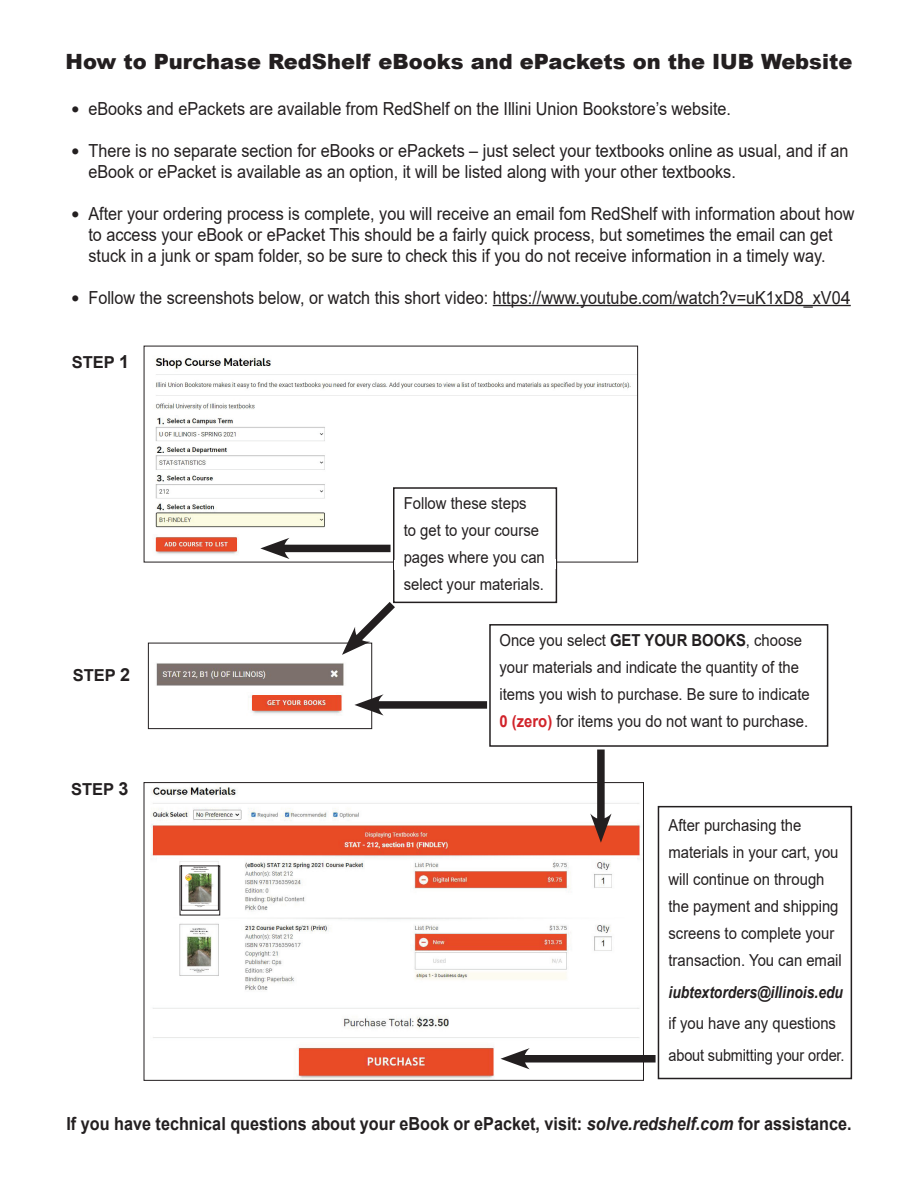
<style>
.page{position:relative;width:918px;height:1188px;background:#fff}
.page>*{position:absolute;margin:0;border:0;box-sizing:border-box;transform-origin:0 0}
.t1{font:24px/42px "Arial";color:#231f20}
.t2{font:900 21px "Arial";color:#231f20}
.t3{font:18px/21px "Arial";color:#231f20;scale:.9 1}
.t4{font:700 18px "Arial";color:#231f20;scale:.9 1}
.t5{font:16.5px/27px "Arial";color:#231f20;scale:.9 1}
.t6{font:italic 700 16.5px "Arial";color:#231f20;scale:.84 1}
.t7{font:700 16.5px "Arial";color:#231f20}
.t8{font:700 1.8px/2.4px "Calibri";color:#231f20;text-align:center}
.s1{font-size:18px}
.s2{font-weight:700}
.s3{font-weight:700;color:#d1232a}
.s4{font-style:italic}
</style>
<div class="page">
<hr style="left:493px;top:305px;width:358px;height:1px;background:#231f20">
<img style="left:151px;top:786px;width:490px;height:293px">
<div style="left:144px;top:782px;width:500px;height:299px;border:1px solid #231f20"></div>
<div style="left:517px;top:1055px;width:139px;height:8px;background:#231f20"></div>
<svg style="left:501px;top:1048px;width:29px;height:21px"></svg>
<svg style="left:182px;top:868px;width:36px;height:42px"></svg>
<div style="left:180px;top:866px;width:40px;height:49px;border:1px solid #231f20"></div>
<img style="left:156px;top:663px;width:188px;height:52px">
<div style="left:148px;top:643px;width:224px;height:86px;border:1px solid #231f20"></div>
<img style="left:155px;top:358px;width:481px;height:202px">
<div style="left:371px;top:701px;width:116px;height:8px;background:#231f20"></div>
<svg style="left:354px;top:694px;width:30px;height:22px"></svg>
<div style="left:277px;top:545px;width:114px;height:7px;background:#231f20"></div>
<svg style="left:260px;top:538px;width:30px;height:21px"></svg>
<div style="left:393px;top:487px;width:164px;height:116px;border:2px solid #231f20"></div>
<div style="left:404px;top:497px;width:144px;height:101px;background:#fff"></div>
<div style="left:489px;top:624px;width:339px;height:123px;border:2px solid #231f20"></div>
<div style="left:658px;top:806px;width:194px;height:273px;border:2px solid #231f20"></div>
<div style="left:395px;top:560px;width:9px;height:10px;background:#fff"></div>
<div style="left:547px;top:559px;width:9px;height:10px;background:#fff"></div>
<div style="left:597px;top:750px;width:8px;height:76px;background:#231f20"></div>
<svg style="left:590px;top:813px;width:22px;height:30px"></svg>
<svg style="left:342px;top:594px;width:61px;height:61px"></svg>
<p class="t2" style="left:66px;top:46px;width:788px">How to Purchase RedShelf eBooks and ePackets on the IUB Website</p>
<p class="t3" style="left:88px;top:98px;width:716px">eBooks and ePackets are available from RedShelf on the Illini Union Bookstore’s website.</p>
<p class="t3" style="left:88px;top:140px;width:846px">There is no separate section for eBooks or ePackets – just select your textbooks online as usual, and if an eBook or ePacket is available as an option, it will be listed along with your other textbooks.</p>
<p class="t3" style="left:88px;top:203px;width:853px">After your ordering process is complete, you will receive an email fom RedShelf with information about how to access your eBook or ePacket This should be a fairly quick process, but sometimes the email can get stuck in a junk or spam folder, so be sure to check this if you do not receive information in a timely way.</p>
<p class="t3" style="left:88px;top:287px;width:849px">Follow the screenshots below, or watch this short video: https://www.youtube.com/watch?v=uK1xD8_xV04</p>
<h1 class="t1" style="left:71px;top:89px;width:10px">• •</h1>
<h1 class="t1" style="left:71px;top:194px;width:10px">•</h1>
<h1 class="t1" style="left:71px;top:278px;width:10px">•</h1>
<p class="t7" style="left:72px;top:350px;width:59px">STEP <span class="s1">1</span></p>
<p class="t7" style="left:73px;top:663px;width:59px">STEP <span class="s1">2</span></p>
<p class="t7" style="left:71px;top:778px;width:59px">STEP <span class="s1">3</span></p>
<p class="t8" style="left:192px;top:866px;width:18px">Course Notes for<br>STAT 212: Biostatistics</p>
<p class="t5" style="left:404px;top:490px;width:158px">Follow these steps<br>to get to your course pages where you can select your materials.</p>
<p class="t5" style="left:500px;top:627px;width:346px">Once you select <span class="s2">GET YOUR BOOKS</span>, choose your materials and indicate the quantity of the items you wish to purchase. Be sure to indicate <span class="s3">0 (zero)</span> for items you do not want to purchase.</p>
<p class="t5" style="left:669px;top:812px;width:194px">After purchasing the materials in your cart, you will continue on through the payment and shipping screens to complete your transaction. You can email</p>
<p class="t6" style="left:669px;top:981px;width:209px">iubtextorders@illinois.edu</p>
<p class="t5" style="left:669px;top:1008px;width:197px;line-height:31.5px">if you have any questions about submitting your order.</p>
<p class="t4" style="left:66px;top:1111px;width:874px">If you have technical questions about your eBook or ePacket, visit: <span class="s4">solve.redshelf.com</span> for assistance.</p>
</div>
